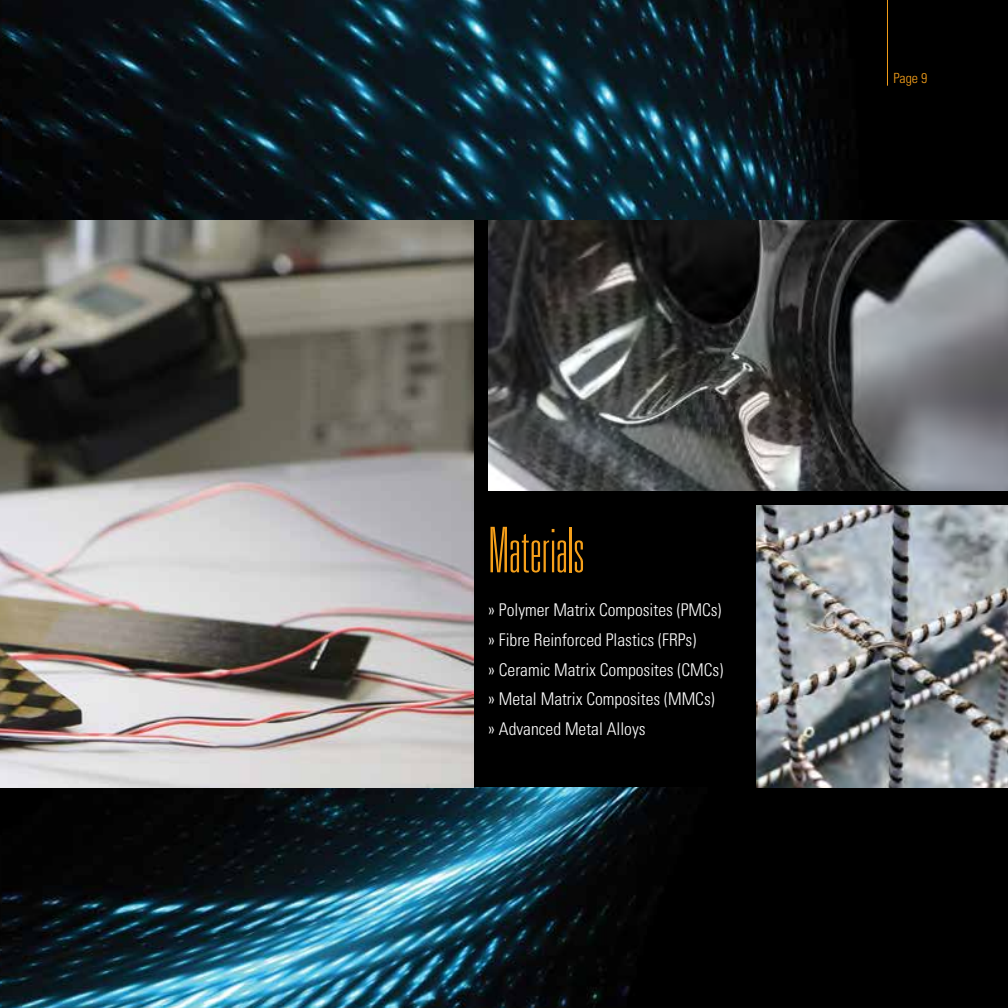
<style>
.page{position:relative;width:1008px;height:1008px;background:#fff}
.page>*{position:absolute;margin:0;border:0;box-sizing:border-box;transform-origin:0 0}
.t1{font:100 ultra-condensed 63px "Univers LT Std";color:#f6a01a}
.t2{font:300 condensed 17.5px/29.8px "Univers";color:#fff}
.t3{font:300 condensed 14px "Univers";color:#f6a01a}
</style>
<div class="page">
<img style="left:0;top:0;width:1008px;height:1008px">
<div style="left:0;top:220px;width:1008px;height:568px;background:#000"></div>
<img style="left:488px;top:220px;width:520px;height:270px">
<img style="left:0;top:220px;width:474px;height:568px">
<hr style="left:887px;top:0;width:1px;height:86px;background:#f6a01a">
<img style="left:756px;top:505px;width:252px;height:283px">
<p class="t3" style="left:893px;top:70px;width:36px">Page 9</p>
<h1 class="t1" style="left:488px;top:518px;width:97px">Materials</h1>
<p class="t2" style="left:488px;top:595px;width:237px">» Polymer Matrix Composites (PMCs) » Fibre Reinforced Plastics (FRPs)<br>» Ceramic Matrix Composites (CMCs) » Metal Matrix Composites (MMCs) » Advanced Metal Alloys</p>
</div>
